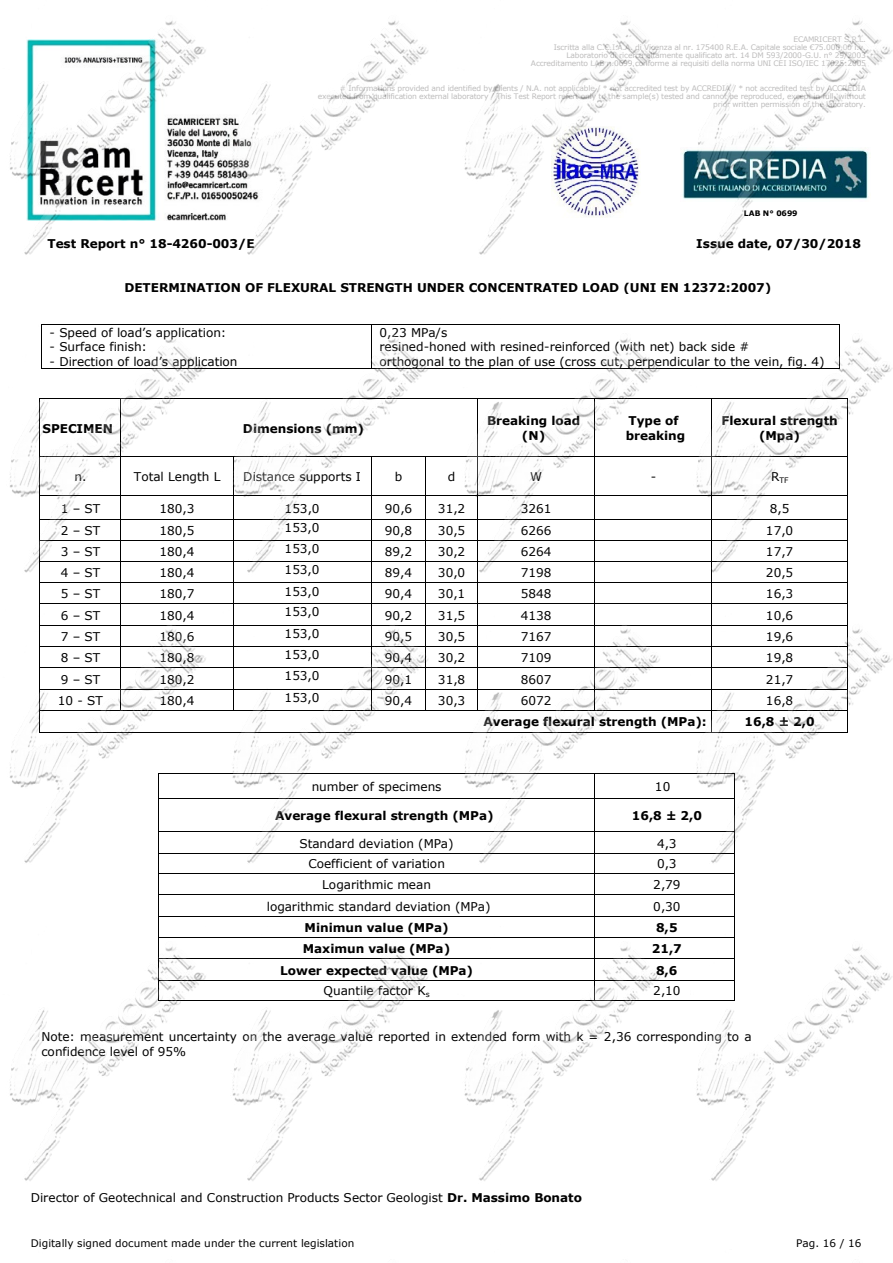
<style>
.page{position:relative;width:893px;height:1263px;background:#fff}
.page>*{position:absolute;margin:0;border:0;box-sizing:border-box;transform-origin:0 0}
.t1{font:12px/14.5px "Verdana";color:#000}
.t2{font:700 12px/14.5px "Verdana";color:#000;text-align:center}
.t3{font:10.5px "Verdana";color:#000}
.t4{font:7.5px/8.2px "Verdana";letter-spacing:-.02em;color:#bdbcbc;text-align:right}
.t5{font:700 7.5px "Verdana";color:#000}
.t6{font:7.5px "Verdana";color:#000}
.s1{font-weight:700}
</style>
<div class="page">
<hr style="left:159px;top:894px;width:435px;height:1px;background:#000">
<hr style="left:595px;top:894px;width:139px;height:1px;background:#000">
<hr style="left:159px;top:916px;width:435px;height:1px;background:#000">
<hr style="left:595px;top:916px;width:139px;height:1px;background:#000">
<svg style="left:158px;top:889px;width:1px;height:38px"></svg>
<svg style="left:594px;top:889px;width:1px;height:38px"></svg>
<svg style="left:734px;top:889px;width:1px;height:38px"></svg>
<img style="left:10px;top:20px;width:883px;height:869px">
<img style="left:10px;top:927px;width:883px;height:254px">
<p class="t4" style="left:531px;top:35px;width:337px">ECAMRICERT S.R.L.<br>Iscritta alla C.C.I.A.A. di Vicenza al nr. 175400 R.E.A. Capitale sociale €75.000,00 i.v.<br>Laboratorio di ricerca altamente qualificato art. 14 DM 593/2000-G.U. n° 29/2003<br>Accreditamento LAB n.0699 conforme ai requisiti della norma UNI CEI ISO/IEC 17025:2005</p>
<p class="t4" style="left:318px;top:84px;width:549px"># Informations provided and identified by clients / N.A. not applicable / * not accredited test by ACCREDIA / * not accredited test by ACCREDIA executed from qualification external laboratory / This Test Report refert only to the sample(s) tested and cannot be reproduced, except in full, without prior written permission of the laboratory.</p>
<p class="t5" style="left:744px;top:208px;width:55px">LAB N° 0699</p>
<p class="t2" style="left:47px;top:236px;width:209px">Test Report n° 18-4260-003/E</p>
<p class="t2" style="left:696px;top:236px;width:166px">Issue date, 07/30/2018</p>
<p class="t2" style="left:124px;top:280px;width:648px">DETERMINATION OF FLEXURAL STRENGTH UNDER CONCENTRATED LOAD (UNI EN 12372:2007)</p>
<p class="t1" style="left:50px;top:325px;width:178px">- Speed of load’s application:</p>
<p class="t1" style="left:50px;top:339px;width:99px">- Surface finish:</p>
<p class="t1" style="left:50px;top:354px;width:189px">- Direction of load’s application</p>
<p class="t1" style="left:379px;top:325px;width:447px">0,23 MPa/s<br>resined-honed with resined-reinforced (with net) back side #<br>orthogonal to the plan of use (cross cut, perpendicular to the vein, fig. 4)</p>
<p class="t2" style="left:42px;top:421px;width:72px">SPECIMEN</p>
<p class="t2" style="left:243px;top:421px;width:123px">Dimensions (mm)</p>
<p class="t2" style="left:487px;top:413px;width:95px">Breaking load (N)</p>
<p class="t2" style="left:626px;top:413px;width:61px;text-align:left">Type of breaking</p>
<p class="t2" style="left:721px;top:413px;width:118px">Flexural strength (Mpa)</p>
<p class="t1" style="left:74px;top:469px;width:13px">n.</p>
<p class="t1" style="left:134px;top:469px;width:88px">Total Length L</p>
<p class="t1" style="left:243px;top:469px;width:119px">Distance supports I</p>
<p class="t1" style="left:395px;top:469px;width:9px">b</p>
<p class="t1" style="left:448px;top:469px;width:9px">d</p>
<p class="t1" style="left:530px;top:469px;width:13px">W</p>
<p class="t1" style="left:651px;top:469px;width:7px">-</p>
<p class="t6" style="left:771px;top:475px;width:19px"><sup>R</sup>TF</p>
<p class="t1" style="left:61px;top:501px;width:41px">1 – ST</p>
<p class="t1" style="left:160px;top:501px;width:37px">180,3</p>
<p class="t1" style="left:285px;top:501px;width:37px">153,0</p>
<p class="t1" style="left:385px;top:501px;width:29px">90,6</p>
<p class="t1" style="left:438px;top:501px;width:29px">31,2</p>
<p class="t1" style="left:521px;top:501px;width:32px">3261</p>
<p class="t1" style="left:770px;top:501px;width:21px">8,5</p>
<p class="t1" style="left:61px;top:523px;width:41px">2 – ST</p>
<p class="t1" style="left:160px;top:523px;width:37px">180,5</p>
<p class="t1" style="left:285px;top:520px;width:37px">153,0</p>
<p class="t1" style="left:385px;top:523px;width:29px">90,8</p>
<p class="t1" style="left:438px;top:523px;width:29px">30,5</p>
<p class="t1" style="left:521px;top:523px;width:32px">6266</p>
<p class="t1" style="left:766px;top:523px;width:29px">17,0</p>
<p class="t1" style="left:61px;top:544px;width:41px">3 – ST</p>
<p class="t1" style="left:160px;top:544px;width:37px">180,4</p>
<p class="t1" style="left:285px;top:541px;width:37px">153,0</p>
<p class="t1" style="left:385px;top:544px;width:29px">89,2</p>
<p class="t1" style="left:438px;top:544px;width:29px">30,2</p>
<p class="t1" style="left:521px;top:544px;width:32px">6264</p>
<p class="t1" style="left:766px;top:544px;width:29px">17,7</p>
<p class="t1" style="left:61px;top:565px;width:41px">4 – ST</p>
<p class="t1" style="left:160px;top:565px;width:37px">180,4</p>
<p class="t1" style="left:285px;top:562px;width:37px">153,0</p>
<p class="t1" style="left:385px;top:565px;width:29px">89,4</p>
<p class="t1" style="left:438px;top:565px;width:29px">30,0</p>
<p class="t1" style="left:521px;top:565px;width:32px">7198</p>
<p class="t1" style="left:766px;top:565px;width:29px">20,5</p>
<p class="t1" style="left:61px;top:586px;width:41px">5 – ST</p>
<p class="t1" style="left:160px;top:586px;width:37px">180,7</p>
<p class="t1" style="left:285px;top:584px;width:37px">153,0</p>
<p class="t1" style="left:385px;top:586px;width:29px">90,4</p>
<p class="t1" style="left:438px;top:586px;width:29px">30,1</p>
<p class="t1" style="left:521px;top:586px;width:32px">5848</p>
<p class="t1" style="left:766px;top:586px;width:29px">16,3</p>
<p class="t1" style="left:61px;top:608px;width:41px">6 – ST</p>
<p class="t1" style="left:160px;top:608px;width:37px">180,4</p>
<p class="t1" style="left:285px;top:604px;width:37px">153,0</p>
<p class="t1" style="left:385px;top:608px;width:29px">90,2</p>
<p class="t1" style="left:438px;top:608px;width:29px">31,5</p>
<p class="t1" style="left:521px;top:608px;width:32px">4138</p>
<p class="t1" style="left:766px;top:608px;width:29px">10,6</p>
<p class="t1" style="left:61px;top:629px;width:41px">7 – ST</p>
<p class="t1" style="left:160px;top:629px;width:37px">180,6</p>
<p class="t1" style="left:285px;top:627px;width:37px">153,0</p>
<p class="t1" style="left:385px;top:629px;width:29px">90,5</p>
<p class="t1" style="left:438px;top:629px;width:29px">30,5</p>
<p class="t1" style="left:521px;top:629px;width:32px">7167</p>
<p class="t1" style="left:766px;top:629px;width:29px">19,6</p>
<p class="t1" style="left:61px;top:650px;width:41px">8 – ST</p>
<p class="t1" style="left:160px;top:650px;width:37px">180,8</p>
<p class="t1" style="left:285px;top:647px;width:37px">153,0</p>
<p class="t1" style="left:385px;top:650px;width:29px">90,4</p>
<p class="t1" style="left:438px;top:650px;width:29px">30,2</p>
<p class="t1" style="left:521px;top:650px;width:32px">7109</p>
<p class="t1" style="left:766px;top:650px;width:29px">19,8</p>
<p class="t1" style="left:61px;top:672px;width:41px">9 – ST</p>
<p class="t1" style="left:160px;top:672px;width:37px">180,2</p>
<p class="t1" style="left:285px;top:668px;width:37px">153,0</p>
<p class="t1" style="left:385px;top:672px;width:29px">90,1</p>
<p class="t1" style="left:438px;top:672px;width:29px">31,8</p>
<p class="t1" style="left:521px;top:672px;width:32px">8607</p>
<p class="t1" style="left:766px;top:672px;width:29px">21,7</p>
<p class="t1" style="left:58px;top:693px;width:47px">10 - ST</p>
<p class="t1" style="left:160px;top:693px;width:37px">180,4</p>
<p class="t1" style="left:285px;top:690px;width:37px">153,0</p>
<p class="t1" style="left:385px;top:693px;width:29px">90,4</p>
<p class="t1" style="left:438px;top:693px;width:29px">30,3</p>
<p class="t1" style="left:521px;top:693px;width:32px">6072</p>
<p class="t1" style="left:766px;top:693px;width:29px">16,8</p>
<p class="t2" style="left:483px;top:714px;width:225px">Average flexural strength (MPa):</p>
<p class="t2" style="left:744px;top:714px;width:72px">16,8 ± 2,0</p>
<p class="t1" style="left:312px;top:779px;width:131px">number of specimens</p>
<p class="t1" style="left:655px;top:779px;width:17px">10</p>
<p class="t2" style="left:275px;top:808px;width:220px">Average flexural strength (MPa)</p>
<p class="t2" style="left:632px;top:808px;width:72px">16,8 ± 2,0</p>
<p class="t1" style="left:299px;top:836px;width:156px">Standard deviation (MPa)</p>
<p class="t1" style="left:657px;top:836px;width:21px">4,3</p>
<p class="t1" style="left:308px;top:856px;width:138px">Coefficient of variation</p>
<p class="t1" style="left:657px;top:856px;width:21px">0,3</p>
<p class="t1" style="left:322px;top:877px;width:110px">Logarithmic mean</p>
<p class="t1" style="left:653px;top:877px;width:29px">2,79</p>
<p class="t1" style="left:267px;top:899px;width:225px">logarithmic standard deviation (MPa)</p>
<p class="t1" style="left:653px;top:899px;width:29px">0,30</p>
<p class="t2" style="left:305px;top:920px;width:146px">Minimun value (MPa)</p>
<p class="t2" style="left:656px;top:920px;width:23px">8,5</p>
<p class="t2" style="left:303px;top:941px;width:149px">Maximun value (MPa)</p>
<p class="t2" style="left:652px;top:941px;width:31px">21,7</p>
<p class="t2" style="left:280px;top:963px;width:195px">Lower expected value (MPa)</p>
<p class="t2" style="left:656px;top:963px;width:23px">8,6</p>
<p class="t1" style="left:324px;top:984px;width:108px">Quantile factor K<sub>s</sub></p>
<p class="t1" style="left:653px;top:984px;width:29px">2,10</p>
<p class="t1" style="left:41px;top:1030px;width:712px">Note: measurement uncertainty on the average value reported in extended form with k = 2,36 corresponding to a confidence level of 95%</p>
<p class="t1" style="left:31px;top:1190px;width:553px">Director of Geotechnical and Construction Products Sector Geologist <span class="s1">Dr. Massimo Bonato</span></p>
<p class="t3" style="left:31px;top:1236px;width:325px">Digitally signed document made under the current legislation</p>
<p class="t3" style="left:796px;top:1236px;width:67px">Pag. 16 / 16</p>
</div>
